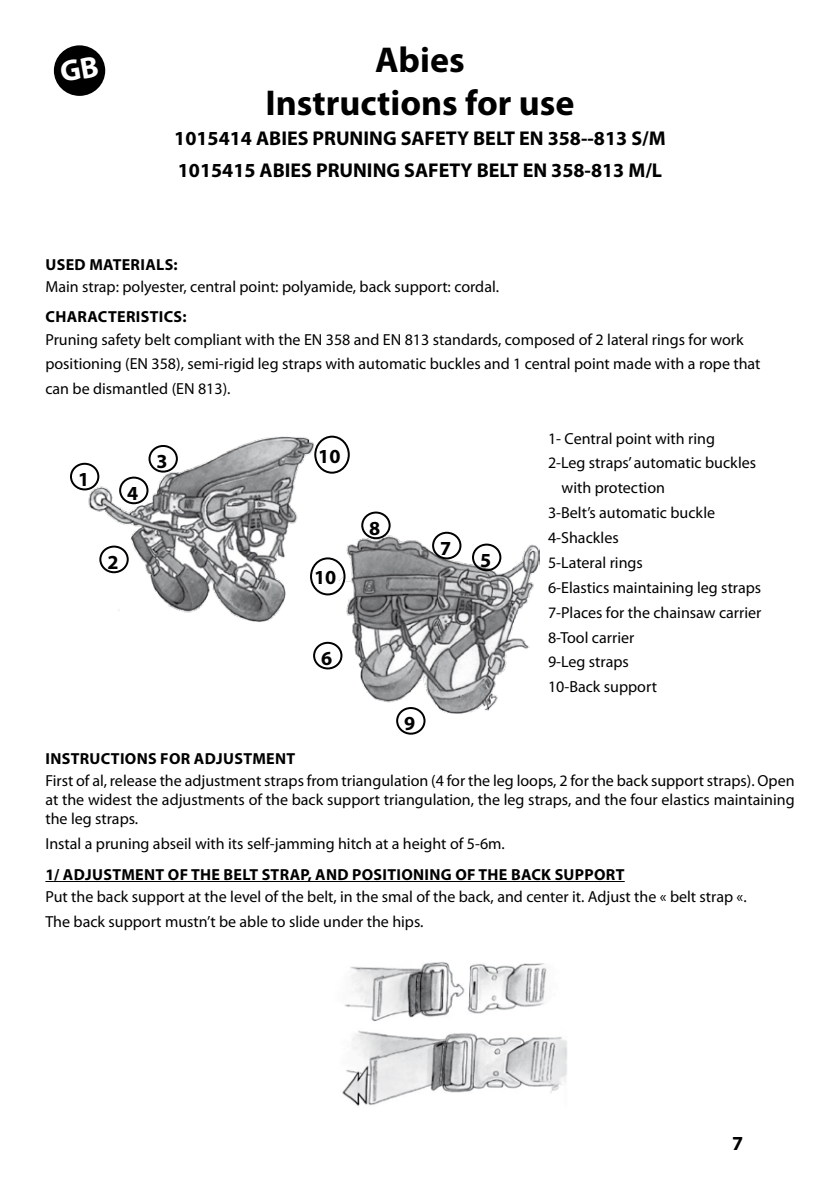
<style>
.page{position:relative;width:840px;height:1191px;background:#fff}
.page>*{position:absolute;margin:0;border:0;box-sizing:border-box;transform-origin:0 0}
.t1{font:700 36px/43.2px "Myriad Pro";color:#000;text-align:center}
.t2{font:700 20px/32.4px "Myriad Pro";color:#000}
.t3{font:16px/24.8px "Myriad Pro";color:#000}
.t4{font:700 16px "Myriad Pro";letter-spacing:.02em;color:#000}
</style>
<div class="page">
<hr style="left:45px;top:881px;width:579px;height:1px;background:#000">
<img style="left:79px;top:436px;width:459px;height:278px">
<img style="left:342px;top:962px;width:225px;height:144px">
<div style="left:70px;top:463px;width:29px;height:27px;border:2px solid #000;border-radius:50%"></div>
<div style="left:99px;top:545px;width:30px;height:28px;border:2px solid #000;border-radius:50%"></div>
<div style="left:314px;top:436px;width:35px;height:38px;border:2px solid #000;border-radius:50%"></div>
<div style="left:396px;top:707px;width:29px;height:27px;border:2px solid #000;border-radius:50%"></div>
<div style="left:361px;top:511px;width:29px;height:28px;border:2px solid #000;border-radius:50%"></div>
<div style="left:471px;top:543px;width:30px;height:28px;border:2px solid #000;border-radius:50%"></div>
<div style="left:432px;top:532px;width:29px;height:27px;border:2px solid #000;border-radius:50%"></div>
<div style="left:313px;top:642px;width:29px;height:27px;border:2px solid #000;border-radius:50%"></div>
<div style="left:119px;top:476px;width:29px;height:28px;border:2px solid #000;border-radius:50%"></div>
<div style="left:148px;top:445px;width:30px;height:27px;border:2px solid #000;border-radius:50%"></div>
<div style="left:310px;top:557px;width:35px;height:38px;border:2px solid #000;border-radius:50%"></div>
<div style="left:54px;top:45px;width:51px;height:51px;background:#000;border-radius:50%"></div>
<h1 class="t1" style="left:265px;top:37px;width:310px">ABIES<br>INSTRUCTIONS FOR USE</h1>
<p class="t2" style="left:174px;top:121px;width:492px">1015414 ABIES PRUNING SAFETY BELT EN 358--813 S/M<br>1015415 ABIES PRUNING SAFETY BELT EN 358-813 M/L</p>
<p class="t4" style="left:46px;top:254px;width:54px">USED MATERIALS</p>
<p class="t4" style="left:173px;top:254px;width:6px">:</p>
<p class="t3" style="left:45px;top:274px;width:455px">Main strap: polyester, central point: polyamide, back support: cordal.</p>
<p class="t4" style="left:46px;top:307px;width:31px">CHARACTERISTICS</p>
<p class="t4" style="left:182px;top:307px;width:6px">:</p>
<p class="t3" style="left:45px;top:326px;width:716px">Pruning safety belt compliant with the EN 358 and EN 813 standards, composed of 2 lateral rings for work positioning (EN 358), semi-rigid leg straps with automatic buckles and 1 central point made with a rope that can be dismantled (EN 813).</p>
<p class="t2" style="left:78px;top:462px;width:13px">1</p>
<p class="t2" style="left:127px;top:476px;width:13px">4</p>
<p class="t2" style="left:156px;top:444px;width:13px">3</p>
<p class="t2" style="left:107px;top:545px;width:13px">2</p>
<p class="t2" style="left:318px;top:439px;width:24px">10</p>
<p class="t2" style="left:314px;top:561px;width:24px">10</p>
<p class="t2" style="left:321px;top:641px;width:13px">6</p>
<p class="t2" style="left:369px;top:511px;width:13px">8</p>
<p class="t2" style="left:440px;top:531px;width:13px">7</p>
<p class="t2" style="left:404px;top:706px;width:13px">9</p>
<p class="t2" style="left:479px;top:543px;width:13px">5</p>
<p class="t3" style="left:547px;top:425px;width:168px">1- Central point with ring</p>
<p class="t3" style="left:547px;top:450px;width:209px">2-Leg straps’ automatic buckles</p>
<p class="t3" style="left:561px;top:475px;width:105px">with protection</p>
<p class="t3" style="left:547px;top:500px;width:168px">3-Belt’s automatic buckle</p>
<p class="t3" style="left:547px;top:525px;width:72px">4-Shackles</p>
<p class="t3" style="left:547px;top:550px;width:96px">5-Lateral rings</p>
<p class="t3" style="left:547px;top:575px;width:215px">6-Elastics maintaining leg straps</p>
<p class="t3" style="left:547px;top:599px;width:215px">7-Places for the chainsaw carrier</p>
<p class="t3" style="left:547px;top:624px;width:88px">8-Tool carrier</p>
<p class="t3" style="left:547px;top:649px;width:82px">9-Leg straps</p>
<p class="t3" style="left:547px;top:674px;width:110px">10-Back support</p>
<p class="t4" style="left:46px;top:748px;width:15px">INSTRUCTI</p>
<p class="t4" style="left:125px;top:748px;width:110px">ONS FOR ADJUSTMENT</p>
<p class="t3" style="left:45px;top:771px;width:750px;line-height:19.2px;text-align:justify">First of al, release the adjustment straps from triangulation (4 for the leg loops, 2 for the back support straps). Open at the widest the adjustments of the back support triangulation, the leg straps, and the four elastics maintaining the leg straps.</p>
<p class="t3" style="left:45px;top:831px;width:460px">Instal a pruning abseil with its self-jamming hitch at a height of 5-6m.</p>
<p class="t4" style="left:45px;top:864px;width:58px">1/ ADJUSTMENT</p>
<p class="t4" style="left:168px;top:864px;width:65px">OF THE BELT</p>
<p class="t4" style="left:261px;top:864px;width:11px">STRA</p>
<p class="t4" style="left:300px;top:864px;width:81px">P, AN D POSITI</p>
<p class="t4" style="left:401px;top:864px;width:22px">ONING</p>
<p class="t4" style="left:455px;top:864px;width:67px">OF THE BAC</p>
<p class="t4" style="left:541px;top:864px;width:75px">K SU PPORT</p>
<p class="t3" style="left:45px;top:884px;width:702px">Put the back support at the level of the belt, in the smal of the back, and center it. Adjust the « belt strap «.<br>The back support mustn’t be able to slide under the hips.</p>
<p class="t2" style="left:731px;top:1126px;width:13px">7</p>
</div>
